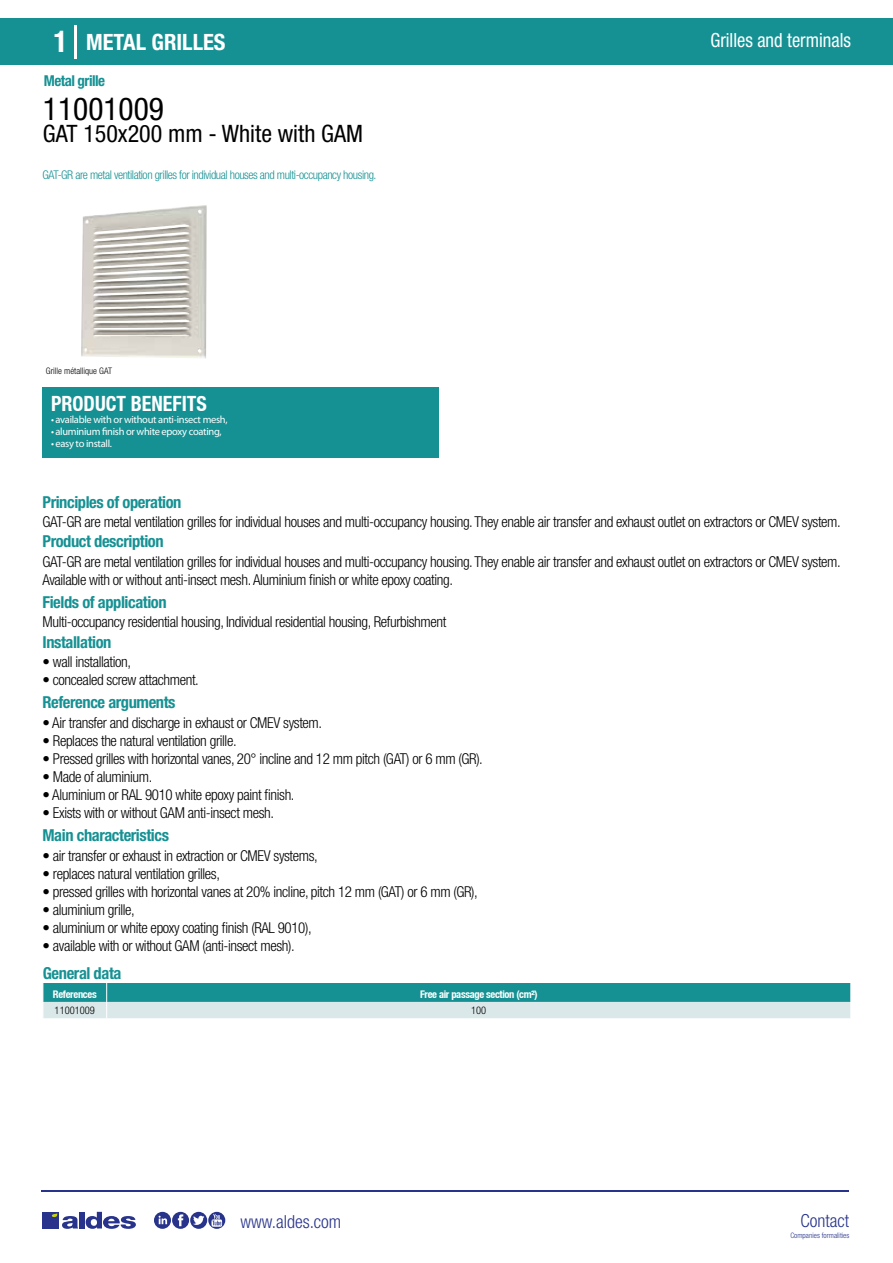
<style>
.page{position:relative;width:893px;height:1263px;background:#fff}
.page>*{position:absolute;margin:0;border:0;box-sizing:border-box;transform-origin:0 0}
.t1{font:condensed 31.5px "Helvetica Neue LT Std";color:#000}
.t2{font:condensed 24px "Helvetica Neue LT Std";color:#000}
.t3{font:700 condensed 22.5px "Helvetica Neue LT Std";color:#fff}
.t4{font:700 condensed 21px "Helvetica Neue";color:#fff;scale:.95 1}
.t5{font:condensed 19.5px "Helvetica Neue LT Std";color:#fff;scale:.95 1}
.t6{font:300 condensed 18px "Helvetica Neue";color:#28348b}
.t7{font:700 condensed 16.5px "Helvetica Neue LT Std";letter-spacing:-.025em;color:#169193}
.t8{font:300 condensed 15px/18px "Helvetica Neue LT Std";letter-spacing:-.025em;color:#000}
.t9{font:700 condensed 15px "Helvetica Neue LT Std";letter-spacing:-.035em;color:#169193}
.t10{font:300 condensed 12px "Helvetica Neue LT Std";letter-spacing:-.035em;color:#169193}
.t11{font:10.5px "Myriad Pro";letter-spacing:-.03em;color:#fff}
.t12{font:700 condensed 10.5px "Helvetica Neue";letter-spacing:-.03em;color:#fff}
.t13{font:300 condensed 10.5px "Helvetica Neue";color:#000}
.t14{font:300 condensed 9px "Helvetica Neue";color:#000}
.t15{font:300 condensed 7.5px "Helvetica Neue";color:#28348b}
.s1{font-size:30px}
</style>
<div class="page">
<div style="left:0;top:18px;width:893px;height:46px;background:#169193"></div>
<div style="left:43px;top:387px;width:396px;height:70px;background:#169193"></div>
<hr style="left:74px;top:25px;width:2px;height:33px;background:#fff">
<svg style="left:81px;top:205px;width:126px;height:154px"></svg>
<svg style="left:43px;top:983px;width:808px;height:35px;background:#71b9ba"></svg>
<hr style="left:41px;top:1190px;width:808px;height:1px;background:#28348b">
<svg style="left:154px;top:1212px;width:71px;height:17px"></svg>
<div style="left:42px;top:1212px;width:17px;height:16px;background:#28348b"></div>
<div style="left:79px;top:1212px;width:5px;height:16px;background:#28348b"></div>
<svg style="left:86px;top:1212px;width:50px;height:17px"></svg>
<svg style="left:52px;top:1213px;width:26px;height:16px"></svg>
<h3 class="t3" style="left:54px;top:28px;width:174px"><span class="s1">1</span> METAL GRILLES</h3>
<h3 class="t5" style="left:710px;top:29px;width:149px">Grilles and terminals</h3>
<p class="t9" style="left:44px;top:71px;width:63px">Metal grille</p>
<h1 class="t1" style="left:43px;top:91px;width:122px">11001009</h1>
<h2 class="t2" style="left:43px;top:120px;width:322px">GAT 150x200 mm - White with GAM</h2>
<p class="t10" style="left:43px;top:167px;width:335px">GAT-GR are metal ventilation grilles for individual houses and multi-occupancy housing.</p>
<p class="t14" style="left:46px;top:365px;width:68px">Grille métallique GAT</p>
<h3 class="t4" style="left:51px;top:391px;width:166px">PRODUCT BENEFITS</h3>
<p class="t11" style="left:51px;top:413px;width:178px">• available with or without anti-insect mesh,</p>
<p class="t11" style="left:51px;top:425px;width:172px">• aluminium finish or white epoxy coating,</p>
<p class="t11" style="left:51px;top:437px;width:62px">• easy to install.</p>
<p class="t7" style="left:43px;top:492px;width:140px">Principles of operation</p>
<p class="t7" style="left:43px;top:531px;width:123px">Product description</p>
<p class="t8" style="left:43px;top:513px;width:800px">GAT-GR are metal ventilation grilles for individual houses and multi-occupancy housing. They enable air transfer and exhaust outlet on extractors or CMEV system.</p>
<p class="t8" style="left:43px;top:552px;width:800px">GAT-GR are metal ventilation grilles for individual houses and multi-occupancy housing. They enable air transfer and exhaust outlet on extractors or CMEV system.<br>Available with or without anti-insect mesh. Aluminium finish or white epoxy coating.</p>
<p class="t8" style="left:43px;top:613px;width:405px">Multi-occupancy residential housing, Individual residential housing, Refurbishment</p>
<p class="t8" style="left:43px;top:652px;width:90px">• wall installation,</p>
<p class="t8" style="left:43px;top:670px;width:158px">• concealed screw attachment.</p>
<p class="t7" style="left:43px;top:592px;width:126px">Fields of application</p>
<p class="t7" style="left:43px;top:632px;width:70px">Installation</p>
<p class="t7" style="left:43px;top:692px;width:135px">Reference arguments</p>
<p class="t8" style="left:43px;top:713px;width:281px">• Air transfer and discharge in exhaust or CMEV system.</p>
<p class="t8" style="left:43px;top:731px;width:196px">• Replaces the natural ventilation grille.</p>
<p class="t8" style="left:43px;top:749px;width:442px">• Pressed grilles with horizontal vanes, 20° incline and 12 mm pitch (GAT) or 6 mm (GR).</p>
<p class="t8" style="left:43px;top:767px;width:111px">• Made of aluminium.</p>
<p class="t8" style="left:43px;top:785px;width:254px">• Aluminium or RAL 9010 white epoxy paint finish.</p>
<p class="t8" style="left:43px;top:803px;width:233px">• Exists with or without GAM anti-insect mesh.</p>
<p class="t7" style="left:43px;top:825px;width:128px">Main characteristics</p>
<p class="t8" style="left:43px;top:846px;width:277px">• air transfer or exhaust in extraction or CMEV systems,</p>
<p class="t8" style="left:43px;top:864px;width:179px">• replaces natural ventilation grilles,</p>
<p class="t8" style="left:43px;top:882px;width:437px">• pressed grilles with horizontal vanes at 20% incline, pitch 12 mm (GAT) or 6 mm (GR),</p>
<p class="t8" style="left:43px;top:900px;width:94px">• aluminium grille,</p>
<p class="t8" style="left:43px;top:918px;width:271px">• aluminium or white epoxy coating finish (RAL 9010),</p>
<p class="t8" style="left:43px;top:936px;width:254px">• available with or without GAM (anti-insect mesh).</p>
<p class="t7" style="left:43px;top:963px;width:80px">General data</p>
<p class="t12" style="left:53px;top:987px;width:45px">References</p>
<p class="t12" style="left:420px;top:987px;width:119px">Free air passage section (cm²)</p>
<p class="t13" style="left:55px;top:1005px;width:42px">11001009</p>
<p class="t13" style="left:471px;top:1005px;width:17px">100</p>
<p class="t6" style="left:240px;top:1211px;width:102px">www.aldes.com</p>
<p class="t6" style="left:800px;top:1211px;width:50px">Contact</p>
<p class="t15" style="left:790px;top:1230px;width:60px">Companies formalities</p>
</div>
